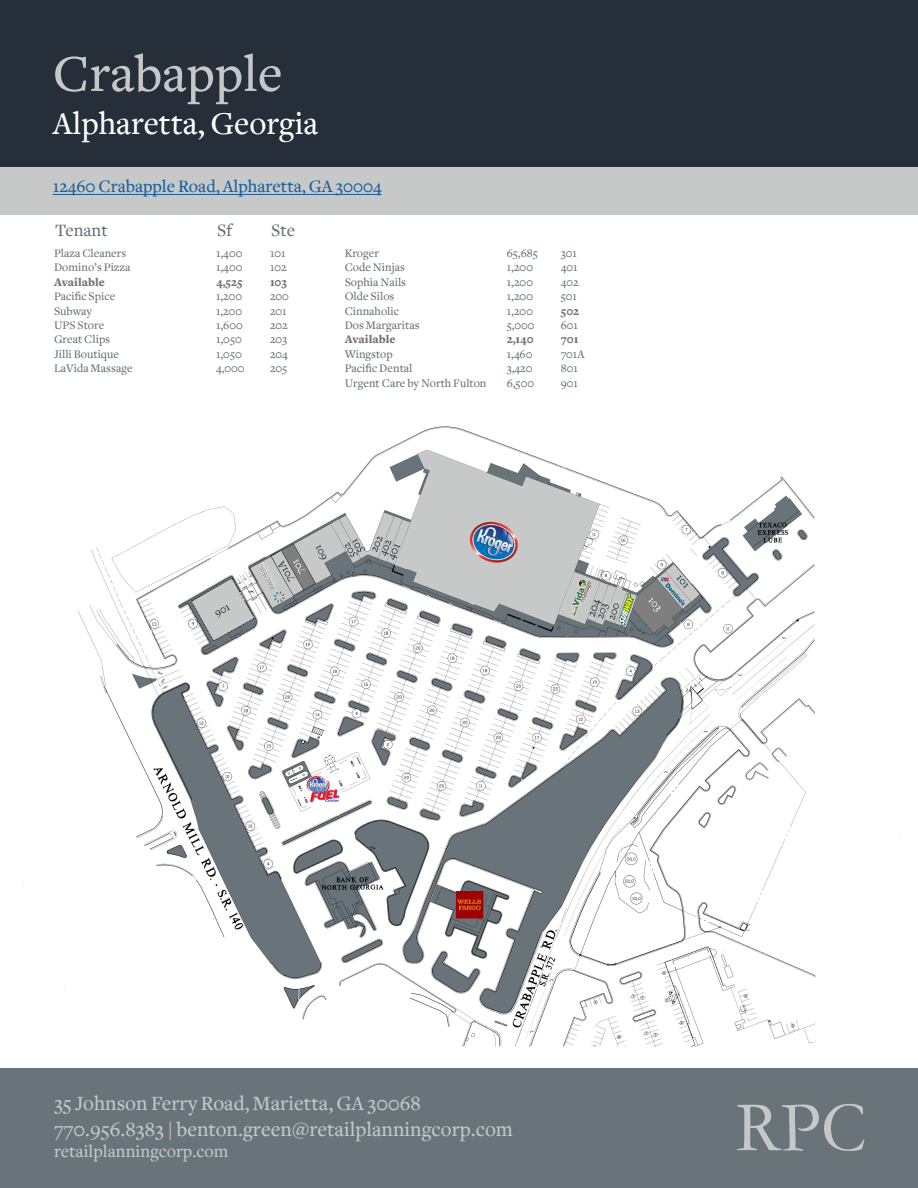
<style>
.page{position:relative;width:918px;height:1188px;background:#fff}
.page>*{position:absolute;margin:0;border:0;box-sizing:border-box;transform-origin:0 0}
.t1{font:72px "Garamond";color:#c6c7c7}
.t2{font:500 54px "Freight Text";color:#c6c7c7}
.t3{font:500 33px "Freight Text";color:#fff}
.t4{font:500 21px "Freight Text";color:#c6c7c7}
.t5{font:500 18px "Freight Text";color:#175d9e}
.t6{font:500 18px "Freight Text";color:#c6c7c7}
.t7{font:500 18px "Freight Text";color:#687279}
.t8{font:500 12px "Freight Text";color:#687279}
.t9{font:900 12px "Freight Text";color:#7b6e73}
</style>
<div class="page">
<div style="left:0;top:1068px;width:918px;height:120px;background:#69747a"></div>
<div style="left:0;top:0;width:918px;height:167px;background:#262e39"></div>
<div style="left:0;top:167px;width:918px;height:48px;background:#c7c9c9"></div>
<img style="left:23px;top:426px;width:878px;height:621px">
<hr style="left:53px;top:194px;width:329px;height:1px;background:#175d9e">
<p class="t2" style="left:53px;top:44px;width:232px">Crabapple</p>
<p class="t3" style="left:53px;top:106px;width:267px">Alpharetta, Georgia</p>
<p class="t5" style="left:53px;top:177px;width:331px">12460 Crabapple Road, Alpharetta, GA 30004</p>
<p class="t7" style="left:55px;top:220px;width:54px">Tenant</p>
<p class="t7" style="left:217px;top:220px;width:17px">Sf</p>
<p class="t7" style="left:271px;top:220px;width:25px">Ste</p>
<p class="t8" style="left:54px;top:247px;width:74px">Plaza Cleaners</p>
<p class="t8" style="left:216px;top:247px;width:28px">1,400</p>
<p class="t8" style="left:270px;top:247px;width:17px">101</p>
<p class="t8" style="left:54px;top:261px;width:78px">Domino’s Pizza</p>
<p class="t8" style="left:216px;top:261px;width:28px">1,400</p>
<p class="t8" style="left:270px;top:261px;width:18px">102</p>
<p class="t9" style="left:54px;top:275px;width:52px">Available</p>
<p class="t9" style="left:216px;top:275px;width:28px">4,525</p>
<p class="t9" style="left:270px;top:275px;width:18px">103</p>
<p class="t8" style="left:54px;top:290px;width:63px">Pacific Spice</p>
<p class="t8" style="left:216px;top:290px;width:28px">1,200</p>
<p class="t8" style="left:270px;top:290px;width:21px">200</p>
<p class="t8" style="left:54px;top:304px;width:39px">Subway</p>
<p class="t8" style="left:216px;top:304px;width:28px">1,200</p>
<p class="t8" style="left:270px;top:304px;width:18px">201</p>
<p class="t8" style="left:54px;top:319px;width:52px">UPS Store</p>
<p class="t8" style="left:216px;top:319px;width:28px">1,600</p>
<p class="t8" style="left:270px;top:319px;width:19px">202</p>
<p class="t8" style="left:54px;top:333px;width:58px">Great Clips</p>
<p class="t8" style="left:216px;top:333px;width:27px">1,050</p>
<p class="t8" style="left:270px;top:333px;width:19px">203</p>
<p class="t8" style="left:54px;top:348px;width:66px">Jilli Boutique</p>
<p class="t8" style="left:216px;top:348px;width:27px">1,050</p>
<p class="t8" style="left:270px;top:348px;width:19px">204</p>
<p class="t8" style="left:54px;top:362px;width:80px">LaVida Massage</p>
<p class="t8" style="left:216px;top:362px;width:30px">4,000</p>
<p class="t8" style="left:270px;top:362px;width:19px">205</p>
<p class="t8" style="left:345px;top:247px;width:36px">Kroger</p>
<p class="t8" style="left:507px;top:247px;width:33px">65,685</p>
<p class="t8" style="left:561px;top:247px;width:18px">301</p>
<p class="t8" style="left:345px;top:261px;width:62px">Code Ninjas</p>
<p class="t8" style="left:507px;top:261px;width:28px">1,200</p>
<p class="t8" style="left:561px;top:261px;width:18px">401</p>
<p class="t8" style="left:345px;top:276px;width:63px">Sophia Nails</p>
<p class="t8" style="left:507px;top:276px;width:28px">1,200</p>
<p class="t8" style="left:561px;top:276px;width:20px">402</p>
<p class="t8" style="left:345px;top:290px;width:51px">Olde Silos</p>
<p class="t8" style="left:507px;top:290px;width:28px">1,200</p>
<p class="t8" style="left:561px;top:290px;width:18px">501</p>
<p class="t8" style="left:345px;top:304px;width:56px">Cinnaholic</p>
<p class="t8" style="left:507px;top:304px;width:28px">1,200</p>
<p class="t9" style="left:561px;top:304px;width:20px">502</p>
<p class="t8" style="left:345px;top:319px;width:76px">Dos Margaritas</p>
<p class="t8" style="left:507px;top:319px;width:29px">5,000</p>
<p class="t8" style="left:561px;top:319px;width:19px">601</p>
<p class="t9" style="left:345px;top:333px;width:52px">Available</p>
<p class="t9" style="left:507px;top:333px;width:29px">2,140</p>
<p class="t9" style="left:561px;top:333px;width:19px">701</p>
<p class="t8" style="left:345px;top:348px;width:50px">Wingstop</p>
<p class="t8" style="left:507px;top:348px;width:27px">1,460</p>
<p class="t8" style="left:561px;top:348px;width:25px">701A</p>
<p class="t8" style="left:345px;top:362px;width:69px">Pacific Dental</p>
<p class="t8" style="left:507px;top:362px;width:27px">3,420</p>
<p class="t8" style="left:561px;top:362px;width:19px">801</p>
<p class="t8" style="left:345px;top:376px;width:143px">Urgent Care by North Fulton</p>
<p class="t8" style="left:507px;top:376px;width:29px">6,500</p>
<p class="t8" style="left:561px;top:376px;width:19px">901</p>
<p class="t4" style="left:54px;top:1092px;width:369px">35 Johnson Ferry Road, Marietta, GA 30068</p>
<p class="t4" style="left:54px;top:1117px;width:460px">770.956.8383 | benton.green@retailplanningcorp.com</p>
<p class="t6" style="left:54px;top:1142px;width:176px">retailplanningcorp.com</p>
<p class="t1" style="left:735px;top:1079px;width:133px">RPC</p>
</div>
